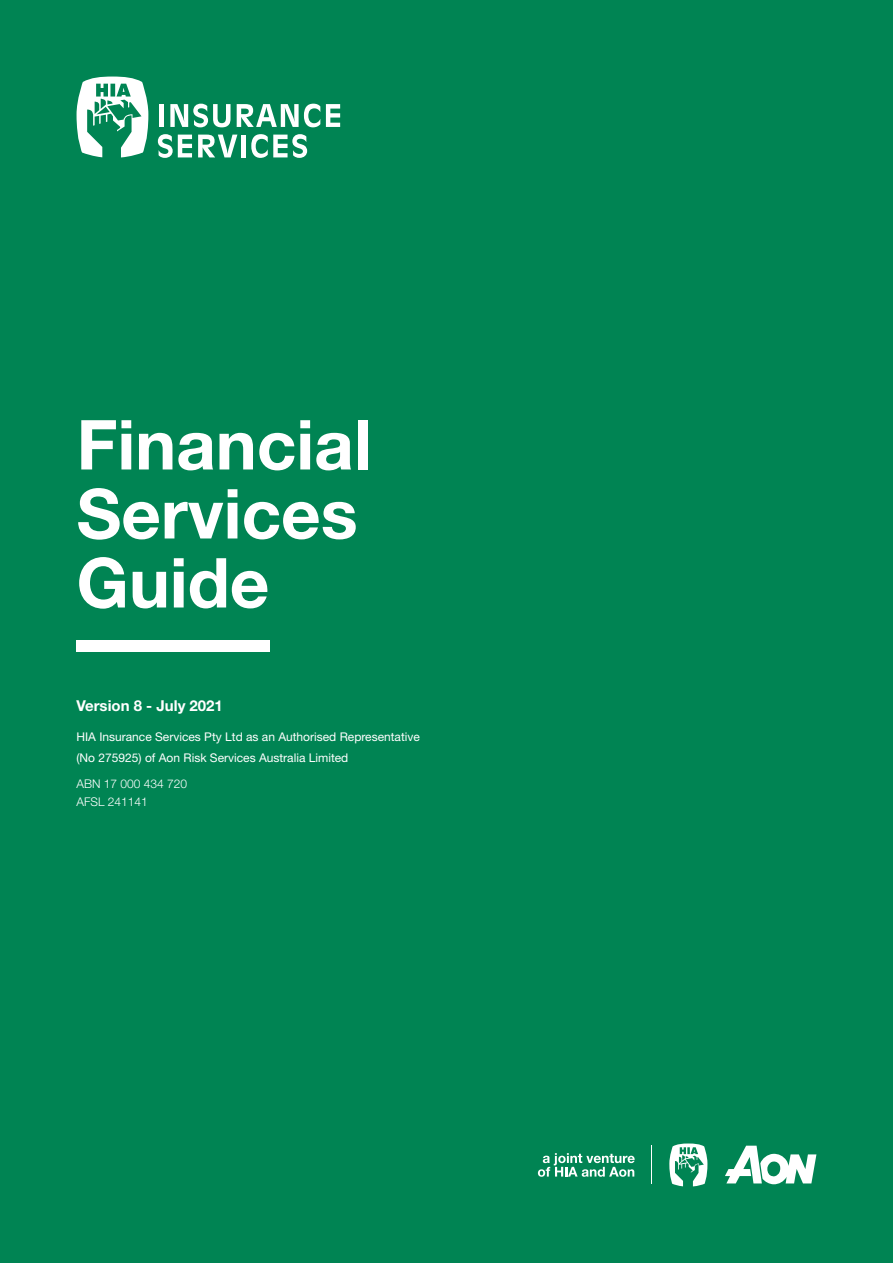
<style>
.page{position:relative;width:893px;height:1263px;background:#008453}
.page>*{position:absolute;margin:0;border:0;box-sizing:border-box;transform-origin:0 0}
.t1{font:700 69px/69px "Helvetica Neue LT Std";color:#fff}
.t2{font:700 15px "Helvetica Neue LT Std";color:#fff}
.t3{font:12px/21px "Helvetica Neue LT Std";color:#fff}
.t4{font:300 12px/18px "Helvetica Neue LT Std";color:#fff}
</style>
<div class="page">
<div style="left:77px;top:640px;width:193px;height:11px;background:#fff"></div>
<hr style="left:160px;top:104px;width:4px;height:23px;background:#fff">
<svg style="left:170px;top:104px;width:61px;height:23px"></svg>
<svg style="left:237px;top:104px;width:83px;height:23px"></svg>
<svg style="left:326px;top:104px;width:14px;height:23px"></svg>
<svg style="left:158px;top:134px;width:34px;height:24px"></svg>
<svg style="left:198px;top:135px;width:39px;height:22px"></svg>
<hr style="left:242px;top:135px;width:4px;height:22px;background:#fff">
<svg style="left:251px;top:134px;width:56px;height:24px"></svg>
<svg style="left:77px;top:77px;width:71px;height:80px"></svg>
<svg style="left:725px;top:1146px;width:91px;height:38px"></svg>
<hr style="left:651px;top:1146px;width:1px;height:38px;background:#fff">
<svg style="left:538px;top:1153px;width:97px;height:24px"></svg>
<svg style="left:669px;top:1143px;width:38px;height:43px"></svg>
<h1 class="t1" style="left:77px;top:409px;width:296px">Financial<br>Services<br>Guide</h1>
<p class="t2" style="left:77px;top:697px;width:148px">Version 8 - July 2021</p>
<p class="t3" style="left:77px;top:726px;width:345px">HIA Insurance Services Pty Ltd as an Authorised Representative (No 275925) of Aon Risk Services Australia Limited</p>
<p class="t4" style="left:77px;top:775px;width:112px">ABN 17 000 434 720<br>AFSL 241141</p>
</div>
